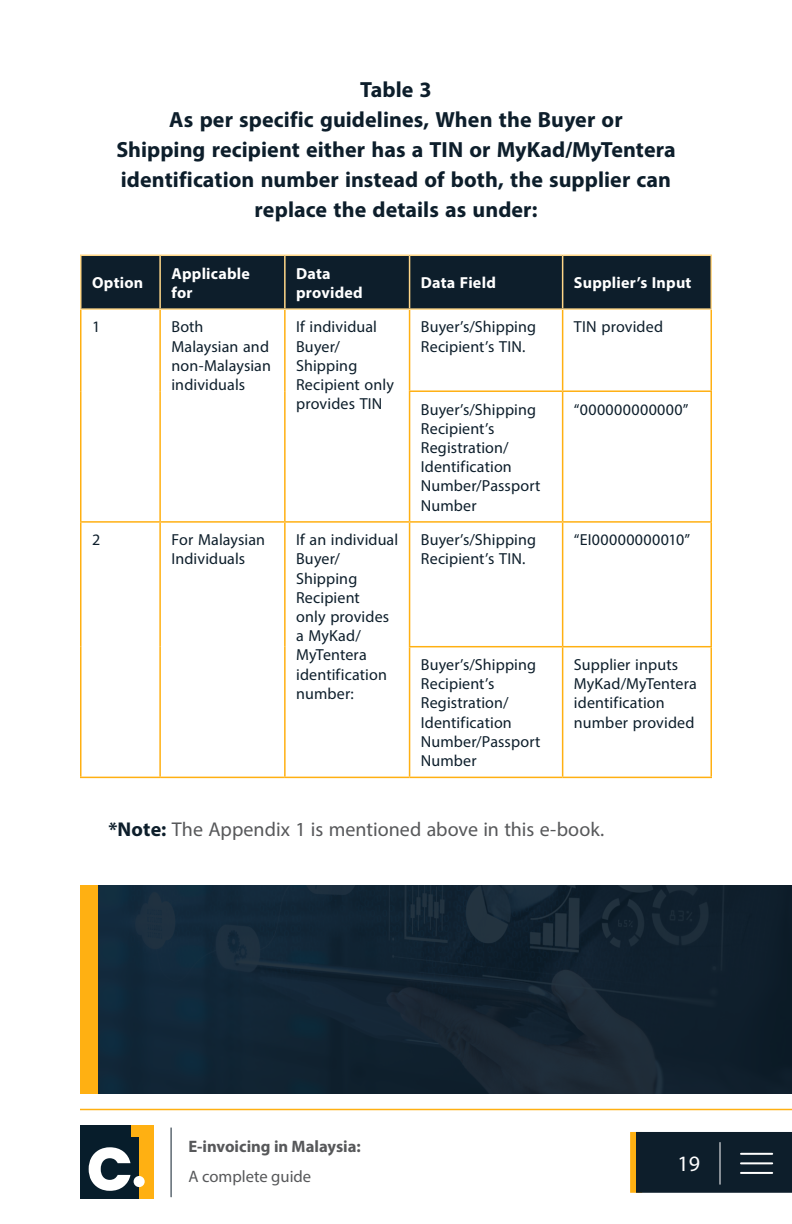
<style>
.page{position:relative;width:792px;height:1224px;background:#fff}
.page>*{position:absolute;margin:0;border:0;box-sizing:border-box;transform-origin:0 0}
.Subhead_Center{font:700 22px/30px "Myriad Pro";color:#0d1e2b;text-align:center}
.t1{font:22px "Myriad Pro";color:#fff}
.Body_Indent{font:20px "Myriad Pro";color:#57585a}
.t2{font:700 16.6px "Myriad Pro";color:#57585a}
.t3{font:16.6px "Myriad Pro";color:#57585a}
.Cell_Body{font:16px/19.2px "Myriad Pro";letter-spacing:.01em;color:#0d1e2b}
.Cell_Body-2{font:700 16px/19.2px "Myriad Pro";letter-spacing:.015em;color:#fff}
.s1{font-weight:700;color:#0d1e2b}
</style>
<div class="page">
<hr style="left:80px;top:1109px;width:712px;height:1px;background:#ffb012">
<div style="left:630px;top:1132px;width:12px;height:61px;background:#ffb012"></div>
<div style="left:636px;top:1132px;width:156px;height:61px;background:#0d1e2b"></div>
<hr style="left:720px;top:1142px;width:1px;height:42px;background:#fff">
<hr style="left:741px;top:1153px;width:31px;height:2px;background:#fff">
<hr style="left:741px;top:1162px;width:31px;height:2px;background:#fff">
<hr style="left:741px;top:1172px;width:31px;height:2px;background:#fff">
<hr style="left:171px;top:1128px;width:1px;height:69px;background:#0d1e2b">
<div style="left:80px;top:1125px;width:59px;height:74px;background:#071d2b"></div>
<svg style="left:89px;top:1147px;width:41px;height:44px"></svg>
<div style="left:139px;top:1125px;width:15px;height:74px;background:#ffb012"></div>
<div style="left:131px;top:1125px;width:23px;height:11px;background:#ffb012"></div>
<div style="left:134px;top:1176px;width:11px;height:11px;background:#fff;border-radius:50%"></div>
<div style="left:82px;top:256px;width:628px;height:52px;background:#0d1e2b"></div>
<svg style="left:82px;top:310px;width:628px;height:467px"></svg>
<hr style="left:159px;top:256px;width:2px;height:52px;background:#ffd788">
<hr style="left:284px;top:256px;width:2px;height:52px;background:#ffd788">
<hr style="left:409px;top:256px;width:1px;height:52px;background:#ffd788">
<hr style="left:562px;top:256px;width:1px;height:52px;background:#ffd788">
<hr style="left:159px;top:310px;width:2px;height:81px;background:#ffb012">
<hr style="left:284px;top:310px;width:2px;height:81px;background:#ffb012">
<hr style="left:409px;top:310px;width:1px;height:80px;background:#ffb012">
<hr style="left:562px;top:310px;width:1px;height:80px;background:#ffb012">
<hr style="left:159px;top:391px;width:2px;height:130px;background:#ffb012">
<hr style="left:284px;top:391px;width:2px;height:130px;background:#ffb012">
<hr style="left:409px;top:390px;width:154px;height:2px;background:#ffb012">
<hr style="left:409px;top:392px;width:1px;height:129px;background:#ffb012">
<hr style="left:563px;top:390px;width:149px;height:2px;background:#ffb012">
<hr style="left:562px;top:392px;width:1px;height:129px;background:#ffb012">
<hr style="left:80px;top:521px;width:80px;height:2px;background:#ffb012">
<hr style="left:160px;top:521px;width:125px;height:2px;background:#ffb012">
<hr style="left:159px;top:523px;width:2px;height:124px;background:#ffb012">
<hr style="left:285px;top:521px;width:125px;height:2px;background:#ffb012">
<hr style="left:284px;top:523px;width:2px;height:124px;background:#ffb012">
<hr style="left:410px;top:521px;width:153px;height:2px;background:#ffb012">
<hr style="left:409px;top:523px;width:1px;height:123px;background:#ffb012">
<hr style="left:563px;top:521px;width:149px;height:2px;background:#ffb012">
<hr style="left:562px;top:523px;width:1px;height:123px;background:#ffb012">
<hr style="left:159px;top:647px;width:2px;height:130px;background:#ffb012">
<hr style="left:284px;top:647px;width:2px;height:130px;background:#ffb012">
<hr style="left:409px;top:646px;width:154px;height:1px;background:#ffb012">
<hr style="left:409px;top:647px;width:1px;height:130px;background:#ffb012">
<hr style="left:563px;top:646px;width:149px;height:1px;background:#ffb012">
<hr style="left:562px;top:647px;width:1px;height:130px;background:#ffb012">
<hr style="left:80px;top:310px;width:2px;height:81px;background:#ffb012">
<hr style="left:710px;top:310px;width:2px;height:80px;background:#ffb012">
<hr style="left:80px;top:391px;width:2px;height:130px;background:#ffb012">
<hr style="left:710px;top:392px;width:2px;height:129px;background:#ffb012">
<hr style="left:80px;top:523px;width:2px;height:124px;background:#ffb012">
<hr style="left:710px;top:523px;width:2px;height:123px;background:#ffb012">
<hr style="left:80px;top:647px;width:2px;height:130px;background:#ffb012">
<hr style="left:710px;top:647px;width:2px;height:130px;background:#ffb012">
<hr style="left:80px;top:777px;width:80px;height:1px;background:#ffb012">
<hr style="left:160px;top:777px;width:125px;height:1px;background:#ffb012">
<hr style="left:285px;top:777px;width:125px;height:1px;background:#ffb012">
<hr style="left:410px;top:777px;width:153px;height:1px;background:#ffb012">
<hr style="left:563px;top:777px;width:149px;height:1px;background:#ffb012">
<hr style="left:80px;top:254px;width:80px;height:2px;background:#ffd788">
<hr style="left:80px;top:256px;width:2px;height:52px;background:#ffd788">
<hr style="left:160px;top:254px;width:125px;height:2px;background:#ffd788">
<hr style="left:285px;top:254px;width:125px;height:2px;background:#ffd788">
<hr style="left:410px;top:254px;width:153px;height:2px;background:#ffd788">
<hr style="left:563px;top:254px;width:149px;height:2px;background:#ffd788">
<hr style="left:710px;top:256px;width:2px;height:52px;background:#ffd788">
<hr style="left:80px;top:308px;width:80px;height:2px;background:#ffd788">
<hr style="left:160px;top:308px;width:125px;height:2px;background:#ffd788">
<hr style="left:285px;top:308px;width:125px;height:2px;background:#ffd788">
<hr style="left:410px;top:308px;width:153px;height:2px;background:#ffd788">
<hr style="left:563px;top:308px;width:149px;height:2px;background:#ffd788">
<img style="left:98px;top:886px;width:694px;height:208px">
<div style="left:80px;top:886px;width:18px;height:208px;background:#ffb012"></div>
<p class="Subhead_Center" style="left:116px;top:73px;width:561px">Table 3<br>As per specific guidelines, When the Buyer or<br>Shipping recipient either has a TIN or MyKad/MyTentera identification number instead of both, the supplier can replace the details as under:</p>
<p class="Cell_Body-2" style="left:92px;top:273px;width:53px">Option</p>
<p class="Cell_Body-2" style="left:171px;top:263px;width:80px">Applicable for</p>
<p class="Cell_Body-2" style="left:296px;top:263px;width:68px">Data provided</p>
<p class="Cell_Body-2" style="left:421px;top:273px;width:76px">Data Field</p>
<p class="Cell_Body-2" style="left:574px;top:273px;width:119px">Supplier’s Input</p>
<p class="Cell_Body" style="left:92px;top:317px;width:10px">1</p>
<p class="Cell_Body" style="left:171px;top:317px;width:101px">Both<br>Malaysian and non-Malaysian individuals</p>
<p class="Cell_Body" style="left:296px;top:317px;width:99px">If individual<br>Buyer/<br>Shipping<br>Recipient only provides TIN</p>
<p class="Cell_Body" style="left:421px;top:317px;width:117px">Buyer’s/Shipping<br>Recipient’s TIN.</p>
<p class="Cell_Body" style="left:574px;top:317px;width:91px">TIN provided</p>
<p class="Cell_Body" style="left:421px;top:399px;width:121px">Buyer’s/Shipping<br>Recipient’s<br>Registration/<br>Identification<br>Number/Passport<br>Number</p>
<p class="Cell_Body" style="left:574px;top:399px;width:116px">“000000000000”</p>
<p class="Cell_Body" style="left:92px;top:530px;width:10px">2</p>
<p class="Cell_Body" style="left:171px;top:530px;width:95px">For Malaysian<br>Individuals</p>
<p class="Cell_Body" style="left:296px;top:530px;width:104px">If an individual<br>Buyer/<br>Shipping<br>Recipient<br>only provides a MyKad/<br>MyTentera identification number:</p>
<p class="Cell_Body" style="left:421px;top:530px;width:117px">Buyer’s/Shipping<br>Recipient’s TIN.</p>
<p class="Cell_Body" style="left:574px;top:530px;width:118px">“EI00000000010”</p>
<p class="Cell_Body" style="left:421px;top:655px;width:121px">Buyer’s/Shipping<br>Recipient’s<br>Registration/<br>Identification<br>Number/Passport<br>Number</p>
<p class="Cell_Body" style="left:574px;top:655px;width:124px">Supplier inputs<br>MyKad/MyTentera identification number provided</p>
<p class="Body_Indent" style="left:108px;top:817px;width:498px"><span class="s1">*Note:</span> The Appendix 1 is mentioned above in this e-book.</p>
<p class="t2" style="left:188px;top:1136px;width:174px">E-invoicing in Malaysia:</p>
<p class="t3" style="left:188px;top:1167px;width:124px">A complete guide</p>
<h1 class="t1" style="left:677px;top:1150px;width:24px">19</h1>
</div>
